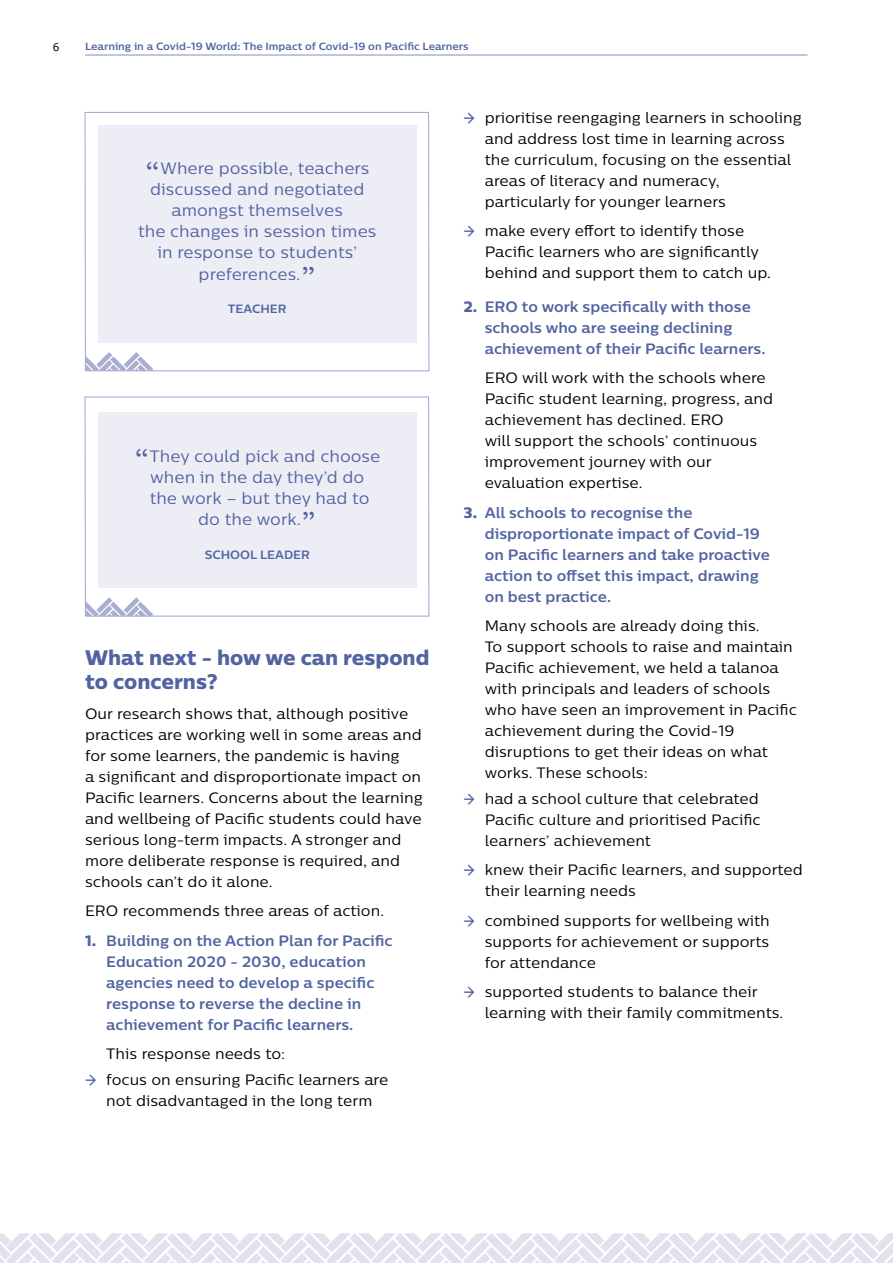
<style>
.page{position:relative;width:893px;height:1263px;background:#fff}
.page>*{position:absolute;margin:0;border:0;box-sizing:border-box;transform-origin:0 0}
.t1{font:37.5px "Centrale Sans";color:#5163a1}
.t2{font:21px/24px "Centrale Sans X Bold";color:#5163a1}
.t3{font:16.5px "Centrale Sans";color:#5163a1}
.t4{font:15px/21px "Centrale Sans";color:#000}
.t5{font:700 15px/21px "Centrale Sans";color:#5163a1}
.t6{font:700 12px "Centrale Sans";color:#5163a1}
.t7{font:700 10.5px "Centrale Sans";color:#5163a1}
.t8{font:10.5px "Verdana";color:#000}
.s1{font-family:"Centrale Sans X Bold";font-weight:400}
.s2{font-weight:500;color:#5163a1}
</style>
<div class="page">
<hr style="left:85px;top:55px;width:722px;height:1px;background:#868fbe">
<svg style="left:0;top:1233px;width:893px;height:30px"></svg>
<div style="left:98px;top:125px;width:319px;height:218px;background:#ededf5"></div>
<div style="left:84px;top:112px;width:345px;height:259px;border:1px solid #a9aed1"></div>
<svg style="left:86px;top:352px;width:67px;height:19px"></svg>
<div style="left:98px;top:412px;width:319px;height:176px;background:#ededf5"></div>
<div style="left:84px;top:396px;width:345px;height:221px;border:1px solid #a9aed1"></div>
<svg style="left:86px;top:597px;width:67px;height:19px"></svg>
<p class="t8" style="left:53px;top:40px;width:8px">6</p>
<p class="t7" style="left:85px;top:40px;width:385px">Learning in a Covid-19 World: The Impact of Covid-19 on Pacific Learners</p>
<h1 class="t1" style="left:145px;top:151px;width:17px">“</h1>
<p class="t3" style="left:160px;top:158px;width:211px">Where possible, teachers</p>
<p class="t3" style="left:150px;top:179px;width:216px">discussed and negotiated</p>
<p class="t3" style="left:172px;top:200px;width:173px">amongst themselves</p>
<p class="t3" style="left:138px;top:221px;width:240px">the changes in session times</p>
<p class="t3" style="left:157px;top:242px;width:201px">in response to students’</p>
<p class="t3" style="left:199px;top:263px;width:103px">preferences.</p>
<h1 class="t1" style="left:300px;top:256px;width:17px">”</h1>
<p class="t6" style="left:228px;top:301px;width:60px">TEACHER</p>
<h1 class="t1" style="left:134px;top:439px;width:17px">“</h1>
<p class="t3" style="left:150px;top:446px;width:232px">They could pick and choose</p>
<p class="t3" style="left:150px;top:467px;width:216px">when in the day they’d do</p>
<p class="t3" style="left:150px;top:488px;width:221px">the work – but they had to</p>
<p class="t3" style="left:198px;top:509px;width:104px">do the work.</p>
<h1 class="t1" style="left:301px;top:502px;width:17px">”</h1>
<p class="t6" style="left:205px;top:547px;width:107px">SCHOOL LEADER</p>
<h2 class="t2" style="left:85px;top:645px;width:346px">What next - how we can respond to concerns?</h2>
<p class="t4" style="left:85px;top:703px;width:339px">Our research shows that, although positive practices are working well in some areas and for some learners, the pandemic is having<br>a significant and disproportionate impact on Pacific learners. Concerns about the learning and wellbeing of Pacific students could have serious long-term impacts. A stronger and more deliberate response is required, and schools can’t do it alone.</p>
<p class="t4" style="left:85px;top:900px;width:301px">ERO recommends three areas of action.</p>
<p class="t5" style="left:106px;top:930px;width:288px;text-indent:-21px"><span class="s1">1.</span> Building on the Action Plan for Pacific Education 2020 - 2030, education agencies need to develop a specific response to reverse the decline in achievement for Pacific learners.</p>
<p class="t4" style="left:106px;top:1043px;width:180px">This response needs to:</p>
<p class="t4" style="left:85px;top:1069px;width:305px;text-align:center"><span class="s2">→</span> focus on ensuring Pacific learners are not disadvantaged in the long term</p>
<p class="t4" style="left:485px;top:107px;width:319px;text-indent:-21px"><span class="s2">→</span> prioritise reengaging learners in schooling and address lost time in learning across the curriculum, focusing on the essential areas of literacy and numeracy, particularly for younger learners</p>
<p class="t4" style="left:485px;top:220px;width:288px;text-indent:-21px"><span class="s2">→</span> make every effort to identify those<br>Pacific learners who are significantly behind and support them to catch up.</p>
<p class="t5" style="left:485px;top:296px;width:282px;text-indent:-21px"><span class="s1">2.</span> ERO to work specifically with those schools who are seeing declining achievement of their Pacific learners.</p>
<p class="t4" style="left:485px;top:367px;width:290px">ERO will work with the schools where Pacific student learning, progress, and achievement has declined. ERO<br>will support the schools’ continuous improvement journey with our evaluation expertise.</p>
<p class="t5" style="left:485px;top:502px;width:287px;text-indent:-21px"><span class="s1">3.</span> All schools to recognise the disproportionate impact of Covid-19 on Pacific learners and take proactive action to offset this impact, drawing on best practice.</p>
<p class="t4" style="left:485px;top:615px;width:314px">Many schools are already doing this.<br>To support schools to raise and maintain Pacific achievement, we held a talanoa with principals and leaders of schools who have seen an improvement in Pacific achievement during the Covid-19 disruptions to get their ideas on what works. These schools:</p>
<p class="t4" style="left:485px;top:788px;width:278px;text-indent:-21px"><span class="s2">→</span> had a school culture that celebrated<br>Pacific culture and prioritised Pacific learners’ achievement</p>
<p class="t4" style="left:485px;top:859px;width:320px;text-indent:-21px"><span class="s2">→</span> knew their Pacific learners, and supported their learning needs</p>
<p class="t4" style="left:485px;top:910px;width:287px;text-align:justify;text-indent:-21px"><span class="s2">→</span> combined supports for wellbeing with supports for achievement or supports for attendance</p>
<p class="t4" style="left:485px;top:981px;width:300px;text-indent:-21px"><span class="s2">→</span> supported students to balance their learning with their family commitments.</p>
</div>
